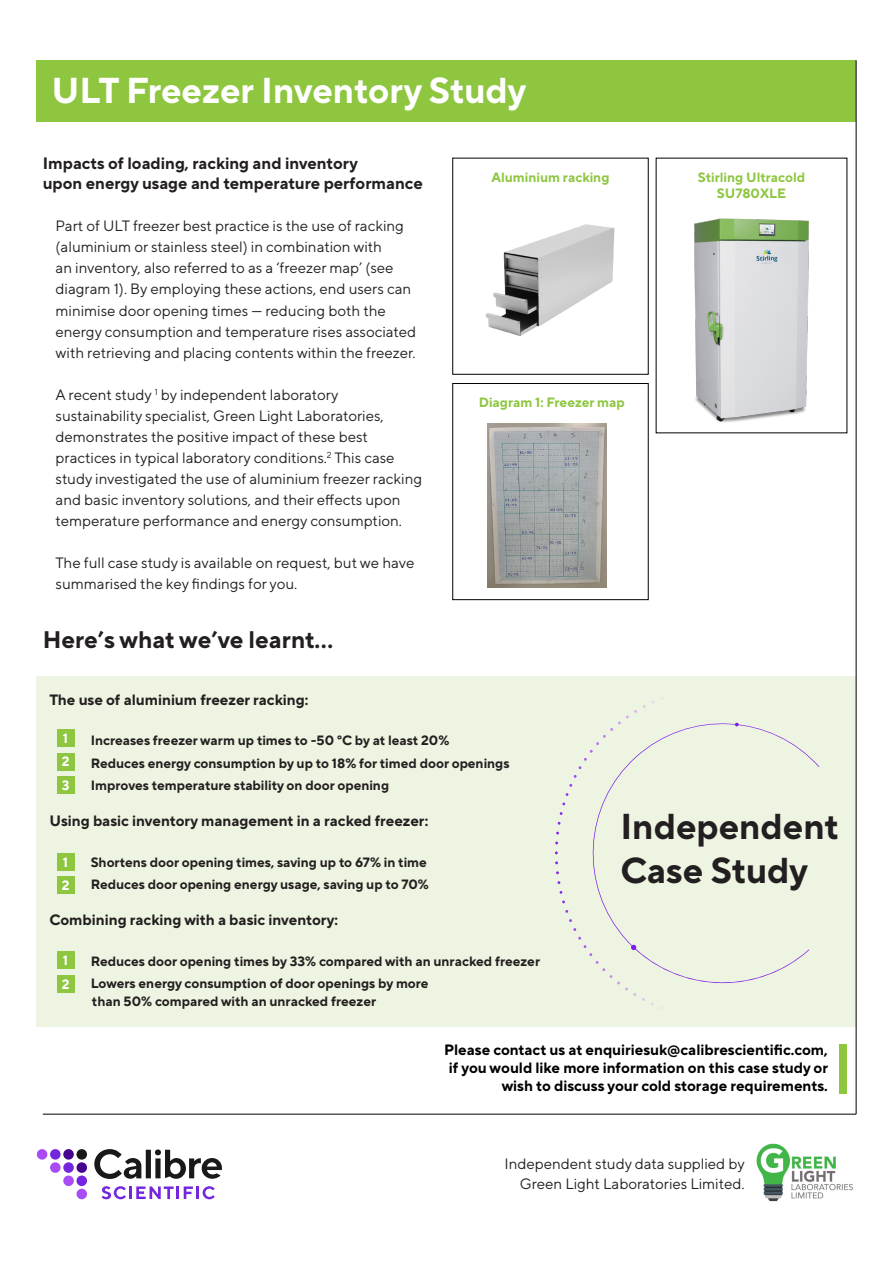
<style>
.page{position:relative;width:893px;height:1263px;background:#fff}
.page>*{position:absolute;margin:0;border:0;box-sizing:border-box;transform-origin:0 0}
.t1{font:700 36px "TT Norms Pro";color:#fff}
.Sub-Heading{font:700 36px/43.2px "TT Norms Pro";color:#231f20}
.Sub-Heading-2{font:700 24px "TT Norms Pro";color:#231f20}
.Sub-Heading-3{font:700 16.5px/19.8px "TT Norms Pro";color:#231f20}
.Body{font:15px/21px "TT Norms Pro";color:#231f20}
.CTA_Small{font:700 15px/18px "TT Norms Pro";color:#000;text-align:right}
.Numbered_List{font:700 15px "TT Norms Pro";color:#231f20}
.Numbered_List-2{font:700 13.5px/18px "TT Norms Pro";color:#231f20}
.CTA{font:700 13.5px/16.2px "TT Norms Pro";color:#8ec640;text-align:center}
.CTA-2{font:700 13.5px "TT Norms Pro";color:#fff}
</style>
<div class="page">
<div style="left:37px;top:60px;width:819px;height:61px;background:#8ec640"></div>
<div style="left:37px;top:676px;width:819px;height:350px;background:#edf4e1"></div>
<img style="left:694px;top:218px;width:115px;height:205px">
<img style="left:485px;top:224px;width:130px;height:112px">
<div style="left:453px;top:383px;width:195px;height:217px;background:#fff;border:1px solid #000"></div>
<div style="left:50px;top:1149px;width:11px;height:10px;background:#7326de;border-radius:50%"></div>
<div style="left:37px;top:1149px;width:10px;height:10px;background:#a94cf5;border-radius:50%"></div>
<div style="left:63px;top:1149px;width:11px;height:10px;background:#45038f;border-radius:50%"></div>
<div style="left:77px;top:1149px;width:10px;height:10px;background:#191919;border-radius:50%"></div>
<div style="left:50px;top:1162px;width:11px;height:11px;background:#a94cf5;border-radius:50%"></div>
<div style="left:63px;top:1162px;width:11px;height:11px;background:#7326de;border-radius:50%"></div>
<div style="left:77px;top:1162px;width:10px;height:11px;background:#45038f;border-radius:50%"></div>
<div style="left:63px;top:1175px;width:11px;height:11px;background:#a94cf5;border-radius:50%"></div>
<div style="left:77px;top:1175px;width:10px;height:11px;background:#7326de;border-radius:50%"></div>
<div style="left:77px;top:1189px;width:10px;height:10px;background:#a94cf5;border-radius:50%"></div>
<svg style="left:102px;top:1186px;width:113px;height:13px"></svg>
<svg style="left:94px;top:1149px;width:128px;height:30px"></svg>
<img style="left:488px;top:424px;width:119px;height:163px">
<img style="left:756px;top:1143px;width:97px;height:59px">
<div style="left:57px;top:729px;width:17px;height:18px;background:#8ec640"></div>
<div style="left:57px;top:853px;width:17px;height:18px;background:#8ec640"></div>
<div style="left:57px;top:952px;width:17px;height:17px;background:#8ec640"></div>
<div style="left:840px;top:1045px;width:7px;height:49px;background:#8ec640"></div>
<div style="left:57px;top:753px;width:17px;height:17px;background:#8ec640"></div>
<div style="left:57px;top:877px;width:17px;height:17px;background:#8ec640"></div>
<div style="left:57px;top:975px;width:17px;height:17px;background:#8ec640"></div>
<div style="left:57px;top:776px;width:17px;height:18px;background:#8ec640"></div>
<hr style="left:856px;top:60px;width:1px;height:1054px;background:#000">
<hr style="left:43px;top:1114px;width:813px;height:1px;background:#000">
<svg style="left:578px;top:710px;width:241px;height:286px"></svg>
<svg style="left:631px;top:944px;width:6px;height:6px"></svg>
<svg style="left:735px;top:722px;width:4px;height:5px"></svg>
<svg style="left:643px;top:697px;width:163px;height:14px"></svg>
<p class="t1" style="left:51px;top:67px;width:476px">ULT Freezer Inventory Study</p>
<p class="Sub-Heading-3" style="left:43px;top:153px;width:381px">Impacts of loading, racking and inventory<br>upon energy usage and temperature performance</p>
<p class="Body" style="left:56px;top:215px;width:362px">Part of ULT freezer best practice is the use of racking (aluminium or stainless steel) in combination with<br>an inventory, also referred to as a ‘freezer map’ (see diagram 1). By employing these actions, end users can minimise door opening times — reducing both the energy consumption and temperature rises associated with retrieving and placing contents within the freezer.</p>
<p class="Body" style="left:56px;top:383px;width:368px">A recent study <sup>1</sup> by independent laboratory sustainability specialist, Green Light Laboratories, demonstrates the positive impact of these best practices in typical laboratory conditions.<sup>2</sup> This case study investigated the use of aluminium freezer racking and basic inventory solutions, and their effects upon temperature performance and energy consumption.</p>
<p class="Body" style="left:56px;top:551px;width:360px">The full case study is available on request, but we have summarised the key findings for you.</p>
<p class="Sub-Heading-2" style="left:43px;top:624px;width:292px">Here’s what we’ve learnt…</p>
<p class="CTA" style="left:491px;top:169px;width:119px">Aluminium racking</p>
<p class="CTA" style="left:479px;top:394px;width:147px">Diagram 1: Freezer map</p>
<p class="CTA" style="left:698px;top:169px;width:109px">Stirling Ultracold<br>SU780XLE</p>
<p class="Numbered_List" style="left:49px;top:689px;width:260px">The use of aluminium freezer racking:</p>
<p class="Numbered_List-2" style="left:91px;top:731px;width:360px">Increases freezer warm up times to -50 °C by at least 20%</p>
<p class="Numbered_List-2" style="left:91px;top:753px;width:420px">Reduces energy consumption by up to 18% for timed door openings</p>
<p class="Numbered_List-2" style="left:91px;top:776px;width:300px">Improves temperature stability on door opening</p>
<p class="Numbered_List" style="left:49px;top:811px;width:380px">Using basic inventory management in a racked freezer:</p>
<p class="Numbered_List-2" style="left:91px;top:852px;width:338px">Shortens door opening times, saving up to 67% in time</p>
<p class="Numbered_List-2" style="left:91px;top:875px;width:340px">Reduces door opening energy usage, saving up to 70%</p>
<p class="Numbered_List" style="left:49px;top:910px;width:290px">Combining racking with a basic inventory:</p>
<p class="Numbered_List-2" style="left:91px;top:951px;width:451px">Reduces door opening times by 33% compared with an unracked freezer</p>
<p class="Numbered_List-2" style="left:91px;top:974px;width:339px">Lowers energy consumption of door openings by more than 50% compared with an unracked freezer</p>
<p class="CTA-2" style="left:63px;top:729px;width:7px">1</p>
<p class="CTA-2" style="left:62px;top:753px;width:9px">2</p>
<p class="CTA-2" style="left:62px;top:776px;width:9px">3</p>
<p class="CTA-2" style="left:63px;top:853px;width:7px">1</p>
<p class="CTA-2" style="left:62px;top:876px;width:9px">2</p>
<p class="CTA-2" style="left:63px;top:951px;width:7px">1</p>
<p class="CTA-2" style="left:62px;top:975px;width:9px">2</p>
<p class="Sub-Heading" style="left:620px;top:804px;width:220px">Independent<br>Case Study</p>
<p class="CTA_Small" style="left:444px;top:1040px;width:385px">Please contact us at enquiriesuk@calibrescientific.com, if you would like more information on this case study or wish to discuss your cold storage requirements.</p>
<p class="Body" style="left:505px;top:1154px;width:242px;line-height:19.5px;text-align:right">Independent study data supplied by<br>Green Light Laboratories Limited.</p>
</div>
